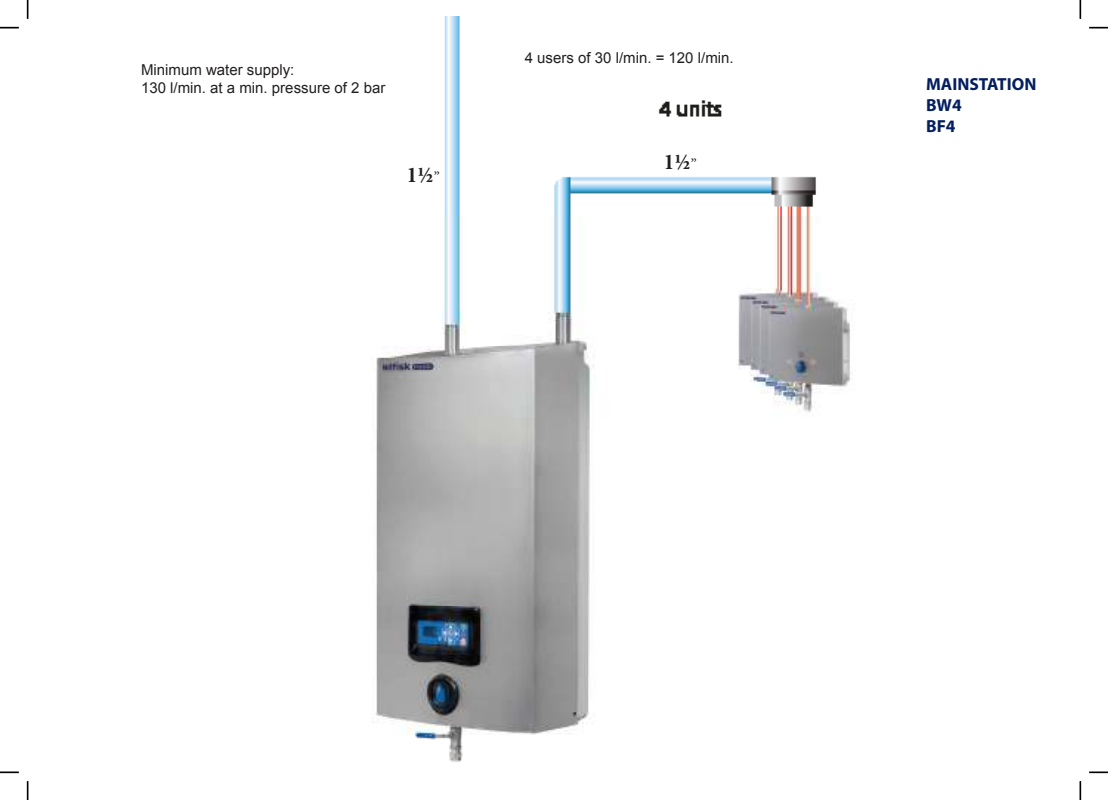
<style>
.page{position:relative;width:1108px;height:800px;background:#fff}
.page>*{position:absolute;margin:0;border:0;box-sizing:border-box;transform-origin:0 0}
.t1{font:700 condensed 22.5px "Minion Pro";color:#221f1f}
.t2{font:700 17.5px/21px "Myriad Pro";color:#041f60}
.t3{font:15px/18px "Arial";color:#221f1f}
.s1{font-weight:400;font-stretch:normal;font-size:15px}
</style>
<div class="page">
<img style="left:373px;top:17px;width:479px;height:745px">
<div style="left:472px;top:46px;width:59px;height:49px;background:#fff"></div>
<div style="left:671px;top:123px;width:58px;height:49px;background:#fff"></div>
<div style="left:815px;top:222px;width:59px;height:49px;background:#fff"></div>
<svg style="left:0;top:27px;width:19px;height:1px"></svg>
<svg style="left:1089px;top:27px;width:19px;height:1px"></svg>
<svg style="left:0;top:771px;width:19px;height:1px"></svg>
<svg style="left:1089px;top:771px;width:19px;height:1px"></svg>
<svg style="left:27px;top:0;width:1px;height:19px"></svg>
<svg style="left:27px;top:781px;width:1px;height:18px"></svg>
<svg style="left:1079px;top:0;width:2px;height:19px"></svg>
<svg style="left:1079px;top:781px;width:2px;height:18px"></svg>
<p class="t3" style="left:141px;top:62px;width:246px">Minimum water supply:<br>130 l/min. at a min. pressure of 2 bar</p>
<h1 class="t1" style="left:407px;top:161px;width:34px">1½<span class="s1">”</span></h1>
<p class="t3" style="left:525px;top:50px;width:210px">4 users of 30 l/min. = 120 l/min.</p>
<h1 class="t1" style="left:664px;top:148px;width:34px">1½<span class="s1">”</span></h1>
<p class="t2" style="left:926px;top:74px;width:112px">MAINSTATION<br>BW4<br>BF4</p>
</div>
